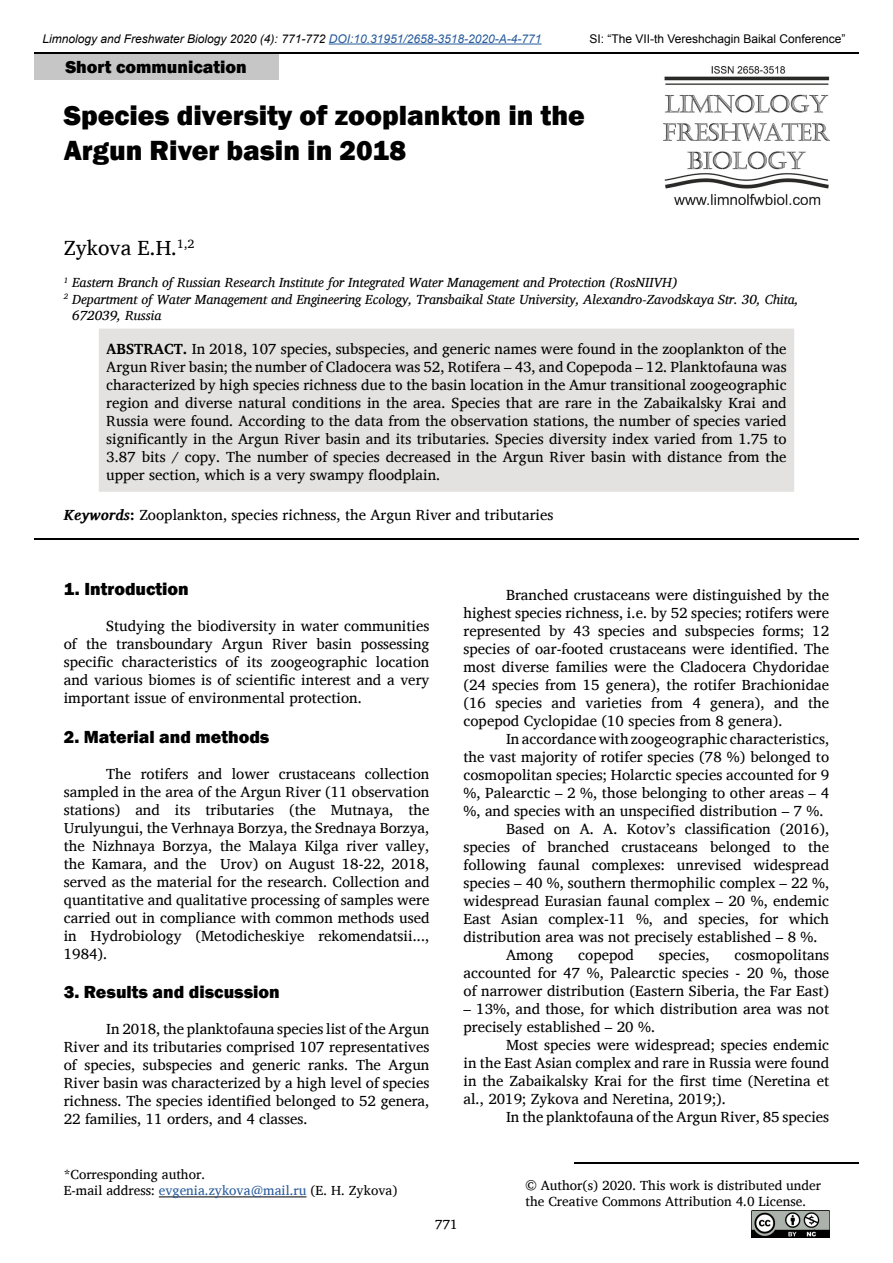
<style>
.page{position:relative;width:893px;height:1263px;background:#fff}
.page>*{position:absolute;margin:0;border:0;box-sizing:border-box;transform-origin:0 0}
.header_article{font:800 28.5px/34.2px "Franklin Gothic";color:#000}
.Autors{font:21px "Charis SIL";color:#000}
.t1{font:800 18px "Franklin Gothic";color:#000}
.t2{font:15px/18px "Charis SIL";color:#000;text-align:justify}
.Instituts{font:italic 13.5px/16.2px "Charis SIL";color:#000}
.small_regular{font:13.5px "Charis SIL";color:#000}
.t3{font:italic 12px "Arial";color:#000}
.t4{font:12px "Arial";color:#000}
.s1{color:#275b9b}
.s2{font-weight:700}
.s3{font-weight:700;font-style:italic}
</style>
<div class="page">
<hr style="left:34px;top:52px;width:825px;height:2px;background:#000">
<hr style="left:329px;top:44px;width:213px;height:1px;background:#275b9b">
<img style="left:663px;top:67px;width:166px;height:138px">
<div style="left:34px;top:54px;width:244px;height:26px;background:#c6c6c6"></div>
<img style="left:751px;top:1210px;width:78px;height:27px">
<hr style="left:574px;top:1162px;width:285px;height:1px;background:#000">
<hr style="left:159px;top:1196px;width:147px;height:1px;background:#000">
<div style="left:99px;top:328px;width:695px;height:164px;background:#e3e2e1"></div>
<hr style="left:34px;top:538px;width:825px;height:2px;background:#000">
<p class="t3" style="left:43px;top:31px;width:500px">Limnology and Freshwater Biology 2020 (4): 771-772 <span class="s1">DOI:10.31951/2658-3518-2020-A-4-771</span></p>
<p class="t4" style="left:589px;top:31px;width:258px">SI: “The VII-th Vereshchagin Baikal Conference”</p>
<p class="t1" style="left:65px;top:55px;width:183px">Short communication</p>
<p class="header_article" style="left:64px;top:99px;width:523px">Species diversity of zooplankton in the<br>Argun River basin in 2018</p>
<p class="Autors" style="left:64px;top:236px;width:132px">Zykova E.H.<sup>1,2</sup></p>
<p class="Instituts" style="left:64px;top:275px;width:615px"><sup>1</sup> Eastern Branch of Russian Research Institute for Integrated Water Management and Protection (RosNIIVH)</p>
<p class="Instituts" style="left:72px;top:291px;width:728px;text-indent:-9px"><sup>2</sup> Department of Water Management and Engineering Ecology, Transbaikal State University, Alexandro-Zavodskaya Str. 30, Chita,<br>672039, Russia</p>
<p class="t2" style="left:106px;top:340px;width:682px"><span class="s2">ABSTRACT.</span> In 2018, 107 species, subspecies, and generic names were found in the zooplankton of the Argun River basin; the number of Cladocera was 52, Rotifera – 43, and Copepoda – 12. Planktofauna was characterized by high species richness due to the basin location in the Amur transitional zoogeographic region and diverse natural conditions in the area. Species that are rare in the Zabaikalsky Krai and Russia were found. According to the data from the observation stations, the number of species varied significantly in the Argun River basin and its tributaries. Species diversity index varied from 1.75 to 3.87 bits / copy. The number of species decreased in the Argun River basin with distance from the upper section, which is a very swampy floodplain.</p>
<p class="t2" style="left:64px;top:506px;width:491px"><span class="s3">Keywords</span><span class="s2">:</span> Zooplankton, species richness, the Argun River and tributaries</p>
<p class="t1" style="left:64px;top:577px;width:127px">1. Introduction</p>
<p class="t2" style="left:64px;top:617px;width:367px;text-indent:43px">Studying the biodiversity in water communities of the transboundary Argun River basin possessing specific characteristics of its zoogeographic location and various biomes is of scientific interest and a very important issue of environmental protection.</p>
<p class="t1" style="left:64px;top:725px;width:207px">2. Material and methods</p>
<p class="t2" style="left:64px;top:764px;width:367px;text-indent:43px">The rotifers and lower crustaceans collection sampled in the area of the Argun River (11 observation stations) and its tributaries (the Mutnaya, the Urulyungui, the Verhnaya Borzya, the Srednaya Borzya, the Nizhnaya Borzya, the Malaya Kilga river valley, the Kamara, and the Urov) on August 18-22, 2018, served as the material for the research. Collection and quantitative and qualitative processing of samples were carried out in compliance with common methods used in Hydrobiology (Metodicheskiye rekomendatsii..., 1984).</p>
<p class="t1" style="left:64px;top:980px;width:218px">3. Results and discussion</p>
<p class="t2" style="left:64px;top:1020px;width:367px;text-indent:43px">In 2018, the planktofauna species list of the Argun River and its tributaries comprised 107 representatives of species, subspecies and generic ranks. The Argun River basin was characterized by a high level of species richness. The species identified belonged to 52 genera, 22 families, 11 orders, and 4 classes.</p>
<p class="small_regular" style="left:64px;top:1166px;width:143px">*Corresponding author.</p>
<p class="small_regular" style="left:64px;top:1182px;width:335px">E-mail address: <span class="s1">evgenia.zykova@mail.ru</span> (E. H. Zykova)</p>
<p class="t2" style="left:463px;top:586px;width:367px;text-indent:43px">Branched crustaceans were distinguished by the highest species richness, i.e. by 52 species; rotifers were represented by 43 species and subspecies forms; 12 species of oar-footed crustaceans were identified. The most diverse families were the Cladocera Chydoridae (24 species from 15 genera), the rotifer Brachionidae (16 species and varieties from 4 genera), and the copepod Cyclopidae (10 species from 8 genera).</p>
<p class="t2" style="left:463px;top:730px;width:367px;text-indent:43px">In accordance with zoogeographic characteristics, the vast majority of rotifer species (78 %) belonged to cosmopolitan species; Holarctic species accounted for 9 %, Palearctic – 2 %, those belonging to other areas – 4 %, and species with an unspecified distribution – 7 %.</p>
<p class="t2" style="left:463px;top:820px;width:367px;text-indent:43px">Based on A. A. Kotov’s classification (2016), species of branched crustaceans belonged to the following faunal complexes: unrevised widespread species – 40 %, southern thermophilic complex – 22 %, widespread Eurasian faunal complex – 20 %, endemic East Asian complex-11 %, and species, for which distribution area was not precisely established – 8 %.</p>
<p class="t2" style="left:506px;top:946px;width:49px">Among</p>
<p class="t2" style="left:578px;top:946px;width:57px">copepod</p>
<p class="t2" style="left:659px;top:946px;width:52px">species,</p>
<p class="t2" style="left:463px;top:946px;width:367px;text-indent:271px">cosmopolitans accounted for 47 %, Palearctic species - 20 %, those of narrower distribution (Eastern Siberia, the Far East)</p>
<p class="t2" style="left:463px;top:1000px;width:367px">– 13%, and those, for which distribution area was not precisely established – 20 %.</p>
<p class="t2" style="left:463px;top:1036px;width:367px;text-indent:43px">Most species were widespread; species endemic in the East Asian complex and rare in Russia were found in the Zabaikalsky Krai for the first time (Neretina et al., 2019; Zykova and Neretina, 2019;).</p>
<p class="t2" style="left:506px;top:1108px;width:325px">In the planktofauna of the Argun River, 85 species</p>
<p class="small_regular" style="left:526px;top:1177px;width:297px">© Author(s) 2020. This work is distributed under</p>
<p class="small_regular" style="left:526px;top:1193px;width:282px">the Creative Commons Attribution 4.0 License.</p>
<p class="small_regular" style="left:435px;top:1216px;width:24px">771</p>
</div>
